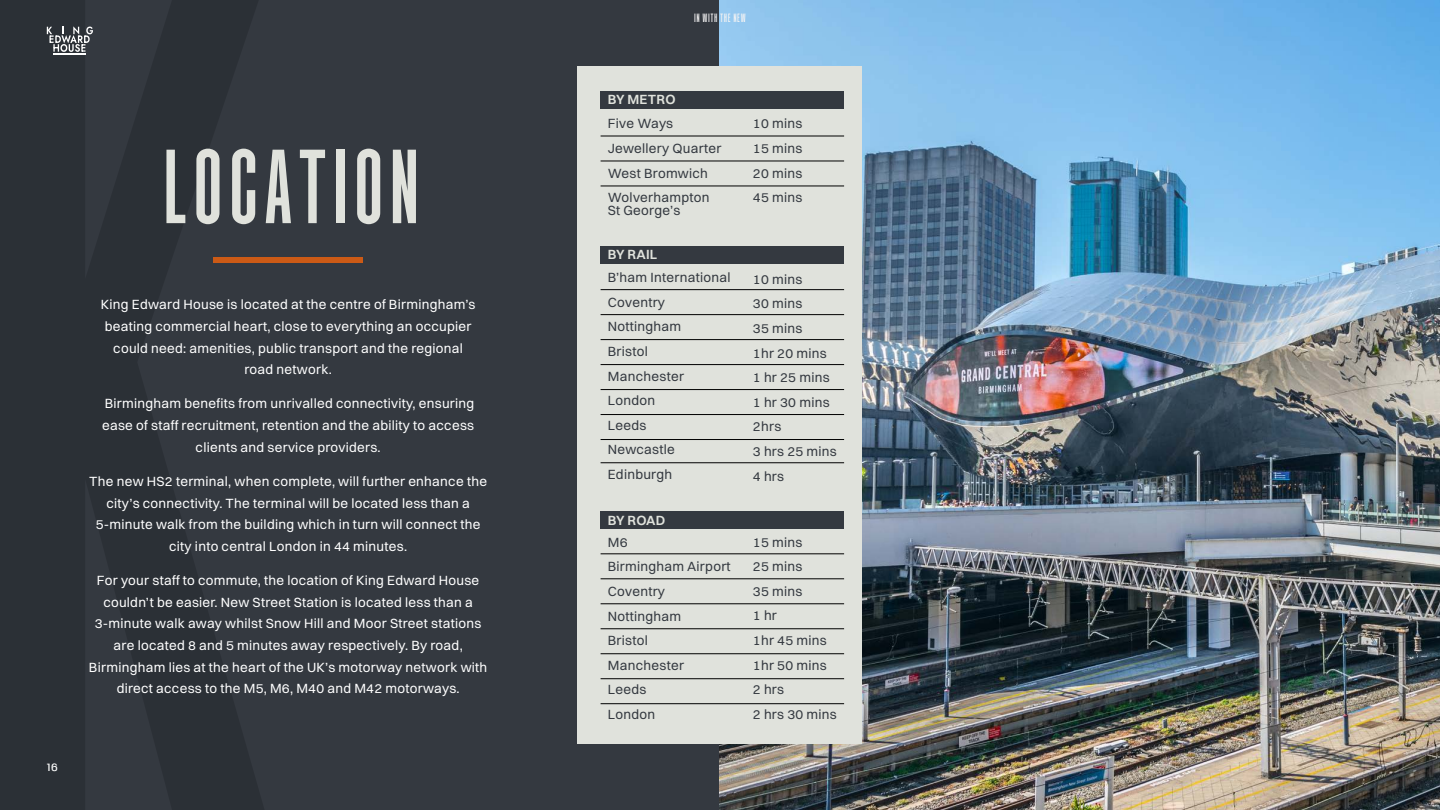
<style>
.page{position:relative;width:1440px;height:810px;background:#fff}
.page>*{position:absolute;margin:0;border:0;box-sizing:border-box;transform-origin:0 0}
.t1{font:500 105px "AH Super Duper";letter-spacing:.04em;color:#e0e2dc}
.t2{font:13.5px/21.6px "Switzer";letter-spacing:.02em;color:#fff;text-align:center}
.t3{font:13.5px/24.6px "Switzer";letter-spacing:.02em;color:#343940}
.t4{font:600 13.5px "Switzer";letter-spacing:.02em;color:#e0e2dc}
.t5{font:12px "AH Super Duper";letter-spacing:.04em;color:#f5f4f4}
.t6{font:500 10.5px "Fivo Sans Modern";color:#fff}
</style>
<div class="page">
<div style="left:0;top:0;width:720px;height:810px;background:#343940"></div>
<img style="left:719px;top:0;width:720px;height:810px">
<div style="left:213px;top:257px;width:150px;height:5px;background:#cb5a16"></div>
<div style="left:577px;top:66px;width:285px;height:678px;background:#e0e2dc"></div>
<div style="left:600px;top:91px;width:244px;height:18px;background:#343940"></div>
<hr style="left:600px;top:136px;width:244px;height:1px;background:#000">
<hr style="left:600px;top:161px;width:244px;height:1px;background:#000">
<hr style="left:600px;top:186px;width:244px;height:1px;background:#000">
<div style="left:600px;top:511px;width:244px;height:18px;background:#343940"></div>
<hr style="left:600px;top:554px;width:244px;height:1px;background:#000">
<hr style="left:600px;top:629px;width:244px;height:1px;background:#000">
<hr style="left:600px;top:579px;width:244px;height:1px;background:#000">
<hr style="left:600px;top:653px;width:244px;height:1px;background:#000">
<hr style="left:600px;top:604px;width:244px;height:1px;background:#000">
<hr style="left:600px;top:678px;width:244px;height:1px;background:#000">
<hr style="left:600px;top:703px;width:244px;height:1px;background:#000">
<div style="left:600px;top:246px;width:244px;height:18px;background:#343940"></div>
<hr style="left:600px;top:289px;width:244px;height:1px;background:#000">
<hr style="left:600px;top:364px;width:244px;height:1px;background:#000">
<hr style="left:600px;top:314px;width:244px;height:1px;background:#000">
<hr style="left:600px;top:389px;width:244px;height:1px;background:#000">
<hr style="left:600px;top:339px;width:244px;height:1px;background:#000">
<hr style="left:600px;top:414px;width:244px;height:1px;background:#000">
<hr style="left:600px;top:439px;width:244px;height:1px;background:#000">
<hr style="left:600px;top:463px;width:244px;height:1px;background:#000">
<svg style="left:47px;top:26px;width:46px;height:26px"></svg>
<hr style="left:53px;top:53px;width:32px;height:2px;background:#fff">
<p class="t6" style="left:47px;top:761px;width:12px">16</p>
<h1 class="t1" style="left:162px;top:139px;width:259px">LOCATION</h1>
<p class="t2" style="left:101px;top:294px;width:376px">King Edward House is located at the centre of Birmingham’s beating commercial heart, close to everything an occupier could need: amenities, public transport and the regional road network.</p>
<p class="t2" style="left:102px;top:393px;width:374px">Birmingham benefits from unrivalled connectivity, ensuring ease of staff recruitment, retention and the ability to access clients and service providers.</p>
<p class="t2" style="left:89px;top:470px;width:399px">The new HS2 terminal, when complete, will further enhance the city’s connectivity. The terminal will be located less than a 5-minute walk from the building which in turn will connect the city into central London in 44 minutes.</p>
<p class="t2" style="left:89px;top:570px;width:400px">For your staff to commute, the location of King Edward House couldn’t be easier. New Street Station is located less than a 3-minute walk away whilst Snow Hill and Moor Street stations are located 8 and 5 minutes away respectively. By road, Birmingham lies at the heart of the UK’s motorway network with direct access to the M5, M6, M40 and M42 motorways.</p>
<p class="t5" style="left:694px;top:13px;width:53px">IN WITH THE NEW</p>
<p class="t4" style="left:608px;top:91px;width:69px">BY METRO</p>
<p class="t3" style="left:608px;top:111px;width:115px">Five Ways<br>Jewellery Quarter<br>West Bromwich<br>Wolverhampton</p>
<p class="t3" style="left:608px;top:198px;width:74px">St George’s</p>
<p class="t3" style="left:753px;top:111px;width:51px;text-align:justify">10 mins 15 mins 20 mins 45 mins</p>
<p class="t4" style="left:608px;top:246px;width:51px">BY RAIL</p>
<p class="t3" style="left:608px;top:265px;width:124px">B’ham International<br>Coventry<br>Nottingham<br>Bristol<br>Manchester<br>London<br>Leeds<br>Newcastle<br>Edinburgh</p>
<p class="t3" style="left:753px;top:267px;width:85px">10 mins<br>30 mins<br>35 mins<br>1hr 20 mins<br>1 hr 25 mins<br>1 hr 30 mins<br>2hrs<br>3 hrs 25 mins<br>4 hrs</p>
<p class="t4" style="left:608px;top:512px;width:59px">BY ROAD</p>
<p class="t3" style="left:608px;top:530px;width:124px">M6<br>Birmingham Airport<br>Coventry<br>Nottingham<br>Bristol<br>Manchester<br>Leeds<br>London</p>
<p class="t3" style="left:753px;top:530px;width:85px">15 mins<br>25 mins<br>35 mins<br>1 hr<br>1hr 45 mins<br>1hr 50 mins<br>2 hrs<br>2 hrs 30 mins</p>
</div>
